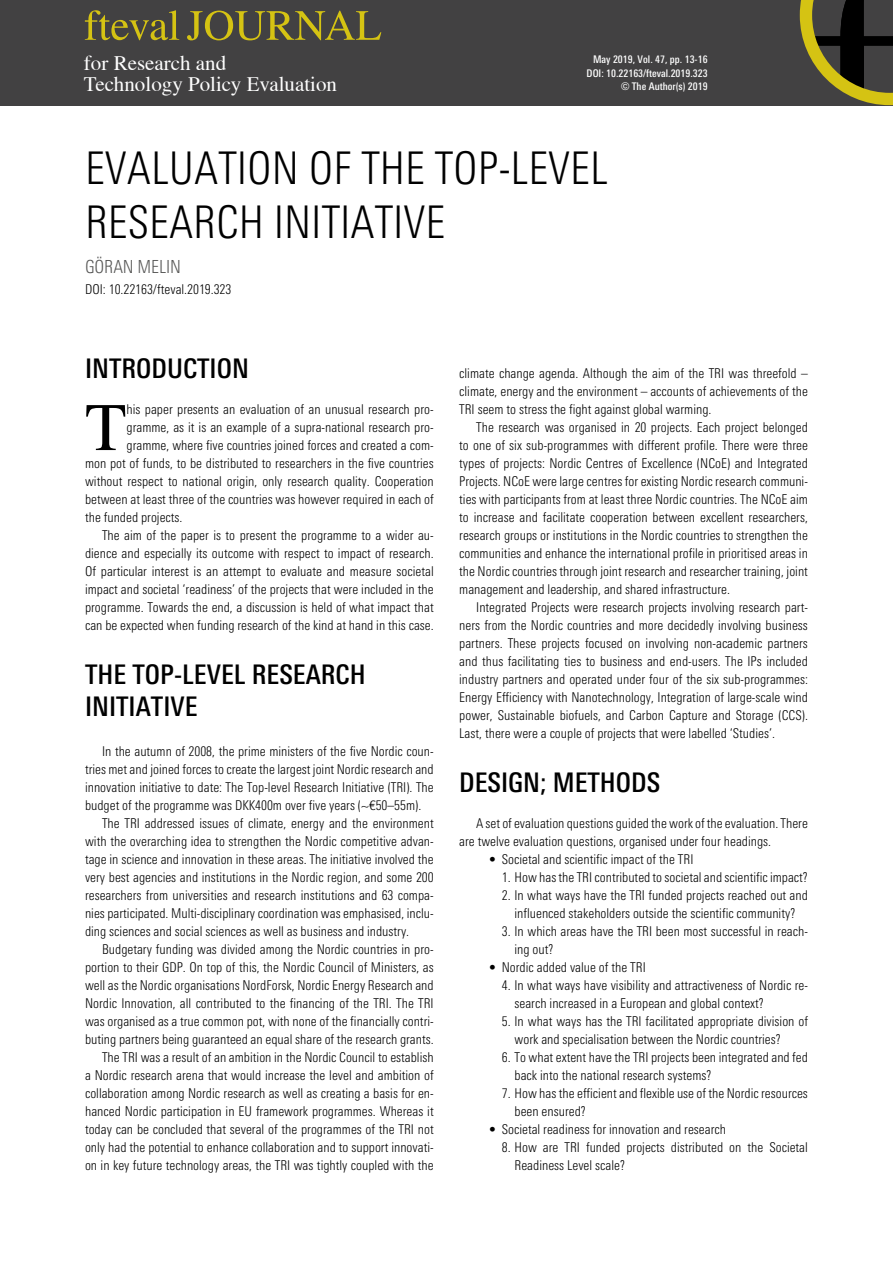
<style>
.page{position:relative;width:893px;height:1263px;background:#fff}
.page>*{position:absolute;margin:0;border:0;box-sizing:border-box;transform-origin:0 0}
.t1{font:67.8px "Nimbus Roman No 9 L";color:#000}
.t2{font:300 condensed 45px "Linotype Univers";color:#000}
.t3{font:500 condensed 27px/32.4px "Linotype Univers";color:#000}
.t4{font:21px/21px "Nimbus Roman No 9 L";color:#fff}
.t5{font:300 condensed 18px "Linotype Univers";letter-spacing:-.005em;color:#575756}
.t6{font:300 condensed 13.5px/18px "Linotype Univers";color:#000}
.t7{font:500 condensed 10.5px/13.5px "Linotype Univers";color:#fff;text-align:right}
.s1{font-family:"Helvetica Neue LT Std"}
</style>
<div class="page">
<div style="left:0;top:0;width:893px;height:105px;background:#424142"></div>
<svg style="left:187px;top:11px;width:194px;height:29px"></svg>
<svg style="left:85px;top:10px;width:94px;height:30px"></svg>
<svg style="left:800px;top:0;width:93px;height:105px"></svg>
<h3 class="t4" style="left:84px;top:52px;width:255px">for Research and<br>Technology Policy Evaluation</h3>
<p class="t7" style="left:587px;top:53px;width:122px">MAY 2019, VOL. 47, PP. 13-16<br>DOI : 10.22163/FTEVAL.2019.323 © THE AUTHOR(S) 2019</p>
<h2 class="t2" style="left:85px;top:142px;width:64px">Evaluation</h2>
<h2 class="t2" style="left:309px;top:142px;width:279px">of the Top-level</h2>
<h2 class="t2" style="left:85px;top:196px;width:46px">Research</h2>
<h2 class="t2" style="left:274px;top:196px;width:28px">Initiati</h2>
<h2 class="t2" style="left:404px;top:196px;width:38px">ve</h2>
<h3 class="t5" style="left:85px;top:256px;width:97px">GÖRAN MELIN</h3>
<p class="t6" style="left:85px;top:280px;width:148px">DOI: 10.22163/fteval.2019.323</p>
<h3 class="t3" style="left:85px;top:352px;width:165px">INTRODUCTION</h3>
<h1 class="t1" style="left:85px;top:387px;width:43px">T</h1>
<p class="t6" style="left:126px;top:400px;width:309px">his paper presents an evaluation of an unusual research pro-</p>
<p class="t6" style="left:126px;top:418px;width:309px">gramme, as it is an example of a supra-national research pro-</p>
<p class="t6" style="left:126px;top:436px;width:309px">gramme, where five countries joined forces and created a com-</p>
<p class="t6" style="left:85px;top:454px;width:350px">mon pot of funds, to be distributed to researchers in the five countries</p>
<p class="t6" style="left:85px;top:472px;width:350px">without respect to national origin, only research quality. Cooperation</p>
<p class="t6" style="left:85px;top:490px;width:350px">between at least three of the countries was however required in each of</p>
<p class="t6" style="left:85px;top:508px;width:99px">the funded projects.</p>
<p class="t6" style="left:102px;top:526px;width:333px">The aim of the paper is to present the programme to a wider au-</p>
<p class="t6" style="left:85px;top:544px;width:350px">dience and especially its outcome with respect to impact of research.</p>
<p class="t6" style="left:85px;top:562px;width:350px">Of particular interest is an attempt to evaluate and measure societal</p>
<p class="t6" style="left:85px;top:580px;width:350px">impact and societal ‘readiness’ of the projects that were included in the</p>
<p class="t6" style="left:85px;top:598px;width:350px">programme. Towards the end, a discussion is held of what impact that</p>
<p class="t6" style="left:85px;top:616px;width:350px">can be expected when funding research of the kind at hand in this case.</p>
<h3 class="t3" style="left:85px;top:658px;width:282px">THE TOP-LEVEL RESEARCH<br>INITIATIVE</h3>
<p class="t6" style="left:102px;top:742px;width:333px">In the autumn of 2008, the prime ministers of the five Nordic coun-</p>
<p class="t6" style="left:85px;top:760px;width:350px">tries met and joined forces to create the largest joint Nordic research and</p>
<p class="t6" style="left:85px;top:778px;width:350px">innovation initiative to date: The Top-level Research Initiative (TRI). The</p>
<p class="t6" style="left:85px;top:796px;width:338px">budget of the programme was DKK400m over five years (~<span class="s1">€</span>50–55m).</p>
<p class="t6" style="left:102px;top:814px;width:333px">The TRI addressed issues of climate, energy and the environment</p>
<p class="t6" style="left:85px;top:832px;width:350px">with the overarching idea to strengthen the Nordic competitive advan-</p>
<p class="t6" style="left:85px;top:850px;width:350px">tage in science and innovation in these areas. The initiative involved the</p>
<p class="t6" style="left:85px;top:868px;width:350px">very best agencies and institutions in the Nordic region, and some 200</p>
<p class="t6" style="left:85px;top:886px;width:350px">researchers from universities and research institutions and 63 compa-</p>
<p class="t6" style="left:85px;top:904px;width:350px">nies participated. Multi-disciplinary coordination was emphasised, inclu-</p>
<p class="t6" style="left:85px;top:922px;width:326px">ding sciences and social sciences as well as business and industry.</p>
<p class="t6" style="left:102px;top:940px;width:333px">Budgetary funding was divided among the Nordic countries in pro-</p>
<p class="t6" style="left:85px;top:958px;width:350px">portion to their GDP. On top of this, the Nordic Council of Ministers, as</p>
<p class="t6" style="left:85px;top:976px;width:350px">well as the Nordic organisations NordForsk, Nordic Energy Research and</p>
<p class="t6" style="left:85px;top:994px;width:350px">Nordic Innovation, all contributed to the financing of the TRI. The TRI</p>
<p class="t6" style="left:85px;top:1012px;width:350px">was organised as a true common pot, with none of the financially contri-</p>
<p class="t6" style="left:85px;top:1030px;width:350px">buting partners being guaranteed an equal share of the research grants.</p>
<p class="t6" style="left:102px;top:1048px;width:333px">The TRI was a result of an ambition in the Nordic Council to establish</p>
<p class="t6" style="left:85px;top:1066px;width:350px">a Nordic research arena that would increase the level and ambition of</p>
<p class="t6" style="left:85px;top:1084px;width:350px">collaboration among Nordic research as well as creating a basis for en-</p>
<p class="t6" style="left:85px;top:1102px;width:350px">hanced Nordic participation in EU framework programmes. Whereas it</p>
<p class="t6" style="left:85px;top:1120px;width:350px">today can be concluded that several of the programmes of the TRI not</p>
<p class="t6" style="left:85px;top:1138px;width:350px">only had the potential to enhance collaboration and to support innovati-</p>
<p class="t6" style="left:85px;top:1156px;width:350px">on in key future technology areas, the TRI was tightly coupled with the</p>
<p class="t6" style="left:459px;top:364px;width:350px;text-align:justify">climate change agenda. Although the aim of the TRI was threefold – climate, energy and the environment – accounts of achievements of the TRI seem to stress the fight against global warming.</p>
<p class="t6" style="left:459px;top:418px;width:350px;text-align:justify;text-indent:17px">The research was organised in 20 projects. Each project belonged to one of six sub-programmes with different profile. There were three types of projects: Nordic Centres of Excellence (NCoE) and Integrated Projects. NCoE were large centres for existing Nordic research communi&shy;ties with participants from at least three Nordic countries. The NCoE aim to increase and facilitate cooperation between excellent researchers, research groups or institutions in the Nordic countries to strengthen the communities and enhance the international profile in prioritised areas in the Nordic countries through joint research and researcher training, joint management and leadership, and shared infrastructure.</p>
<p class="t6" style="left:459px;top:598px;width:350px;text-align:justify;text-indent:17px">Integrated Projects were research projects involving research part&shy;ners from the Nordic countries and more decidedly involving business partners. These projects focused on involving non-academic partners and thus facilitating ties to business and end-users. The IPs included industry partners and operated under four of the six sub-programmes:<br>Energy Efficiency with Nanotechnology, Integration of large-scale wind power, Sustainable biofuels, and Carbon Capture and Storage (CCS).<br>Last, there were a couple of projects that were labelled ‘Studies’.</p>
<h3 class="t3" style="left:459px;top:766px;width:202px">DESIGN; METHODS</h3>
<p class="t6" style="left:459px;top:814px;width:350px;text-indent:17px">A set of evaluation questions guided the work of the evaluation. There are twelve evaluation questions, organised under four headings.</p>
<p class="t6" style="left:489px;top:850px;width:206px">• Societal and scientific impact of the TRI</p>
<p class="t6" style="left:502px;top:868px;width:308px">1. How has the TRI contributed to societal and scientific impact?</p>
<p class="t6" style="left:502px;top:886px;width:308px;text-align:center">2. In what ways have the TRI funded projects reached out and influenced stakeholders outside the scientific community?</p>
<p class="t6" style="left:514px;top:922px;width:295px;text-indent:-13px">3. In which areas have the TRI been most successful in reach&shy;ing out?</p>
<p class="t6" style="left:489px;top:958px;width:158px">• Nordic added value of the TRI</p>
<p class="t6" style="left:514px;top:976px;width:295px;text-indent:-13px">4. In what ways have visibility and attractiveness of Nordic re&shy;search increased in a European and global context?</p>
<p class="t6" style="left:514px;top:1012px;width:295px;text-indent:-13px">5. In what ways has the TRI facilitated appropriate division of work and specialisation between the Nordic countries?</p>
<p class="t6" style="left:514px;top:1048px;width:295px;text-indent:-13px">6. To what extent have the TRI projects been integrated and fed back into the national research systems?</p>
<p class="t6" style="left:514px;top:1084px;width:295px;text-indent:-13px">7. How has the efficient and flexible use of the Nordic resources been ensured?</p>
<p class="t6" style="left:489px;top:1120px;width:239px">• Societal readiness for innovation and research</p>
<p class="t6" style="left:514px;top:1138px;width:295px;text-indent:-13px">8. How are TRI funded projects distributed on the Societal<br>Readiness Level scale?</p>
</div>
